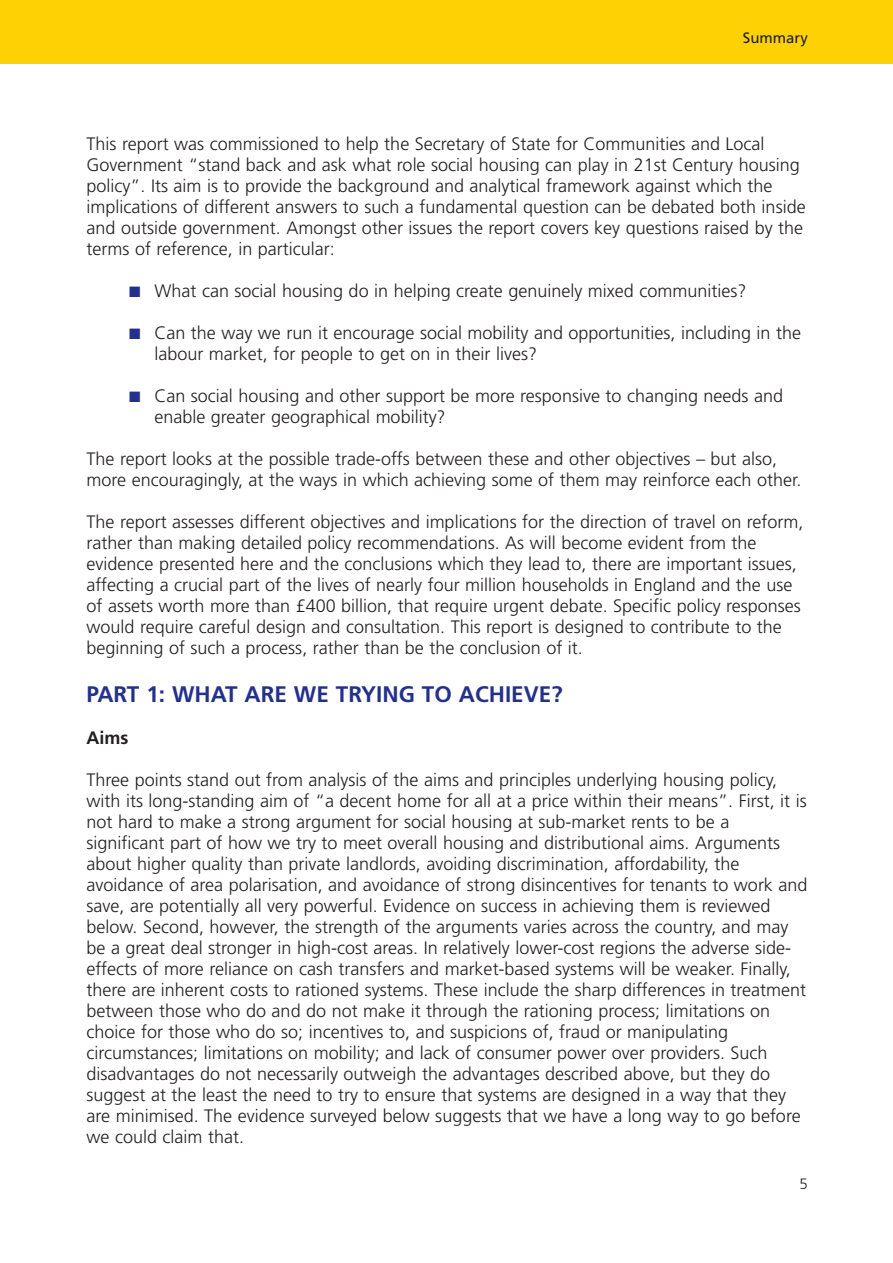
<style>
.page{position:relative;width:893px;height:1263px;background:#fff}
.page>*{position:absolute;margin:0;border:0;box-sizing:border-box;transform-origin:0 0}
.t1{font:700 22.5px "Frutiger";color:#24318b}
.t2{font:300 18px/21px "Frutiger";color:#231f20}
.t3{font:700 18px "Frutiger";color:#231f20}
.t4{font:15px "Frutiger";color:#231f20}
.t5{font:300 15px "Frutiger";color:#231f20}
.s1{color:#24318b}
</style>
<div class="page">
<div style="left:0;top:0;width:893px;height:64px;background:#fed105"></div>
<p class="t4" style="left:743px;top:31px;width:67px">Summary</p>
<p class="t2" style="left:87px;top:135px;width:721px">This report was commissioned to help the Secretary of State for Communities and Local Government “stand back and ask what role social housing can play in 21st Century housing policy”. Its aim is to provide the background and analytical framework against which the implications of different answers to such a fundamental question can be debated both inside and outside government. Amongst other issues the report covers key questions raised by the terms of reference, in particular:</p>
<p class="t2" style="left:129px;top:282px;width:619px"><span class="s1">■</span> What can social housing do in helping create genuinely mixed communities?</p>
<p class="t2" style="left:154px;top:324px;width:648px;text-indent:-25px"><span class="s1">■</span> Can the way we run it encourage social mobility and opportunities, including in the labour market, for people to get on in their lives?</p>
<p class="t2" style="left:154px;top:387px;width:630px;text-indent:-25px"><span class="s1">■</span> Can social housing and other support be more responsive to changing needs and enable greater geographical mobility?</p>
<p class="t2" style="left:87px;top:450px;width:716px">The report looks at the possible trade-offs between these and other objectives – but also, more encouragingly, at the ways in which achieving some of them may reinforce each other.</p>
<p class="t2" style="left:87px;top:513px;width:718px">The report assesses different objectives and implications for the direction of travel on reform, rather than making detailed policy recommendations. As will become evident from the evidence presented here and the conclusions which they lead to, there are important issues, affecting a crucial part of the lives of nearly four million households in England and the use of assets worth more than £400 billion, that require urgent debate. Specific policy responses would require careful design and consultation. This report is designed to contribute to the beginning of such a process, rather than be the conclusion of it.</p>
<p class="t1" style="left:87px;top:685px;width:478px">PART 1: WHAT ARE WE TRYING TO ACHIEVE?</p>
<p class="t3" style="left:87px;top:730px;width:43px">Aims</p>
<p class="t2" style="left:87px;top:771px;width:722px">Three points stand out from analysis of the aims and principles underlying housing policy, with its long-standing aim of “a decent home for all at a price within their means”. First, it is not hard to make a strong argument for social housing at sub-market rents to be a significant part of how we try to meet overall housing and distributional aims. Arguments about higher quality than private landlords, avoiding discrimination, affordability, the avoidance of area polarisation, and avoidance of strong disincentives for tenants to work and save, are potentially all very powerful. Evidence on success in achieving them is reviewed below. Second, however, the strength of the arguments varies across the country, and may be a great deal stronger in high-cost areas. In relatively lower-cost regions the adverse side&shy;effects of more reliance on cash transfers and market-based systems will be weaker. Finally, there are inherent costs to rationed systems. These include the sharp differences in treatment between those who do and do not make it through the rationing process; limitations on choice for those who do so; incentives to, and suspicions of, fraud or manipulating circumstances; limitations on mobility; and lack of consumer power over providers. Such disadvantages do not necessarily outweigh the advantages described above, but they do suggest at the least the need to try to ensure that systems are designed in a way that they are minimised. The evidence surveyed below suggests that we have a long way to go before we could claim that.</p>
<p class="t5" style="left:800px;top:1178px;width:10px">5</p>
</div>
